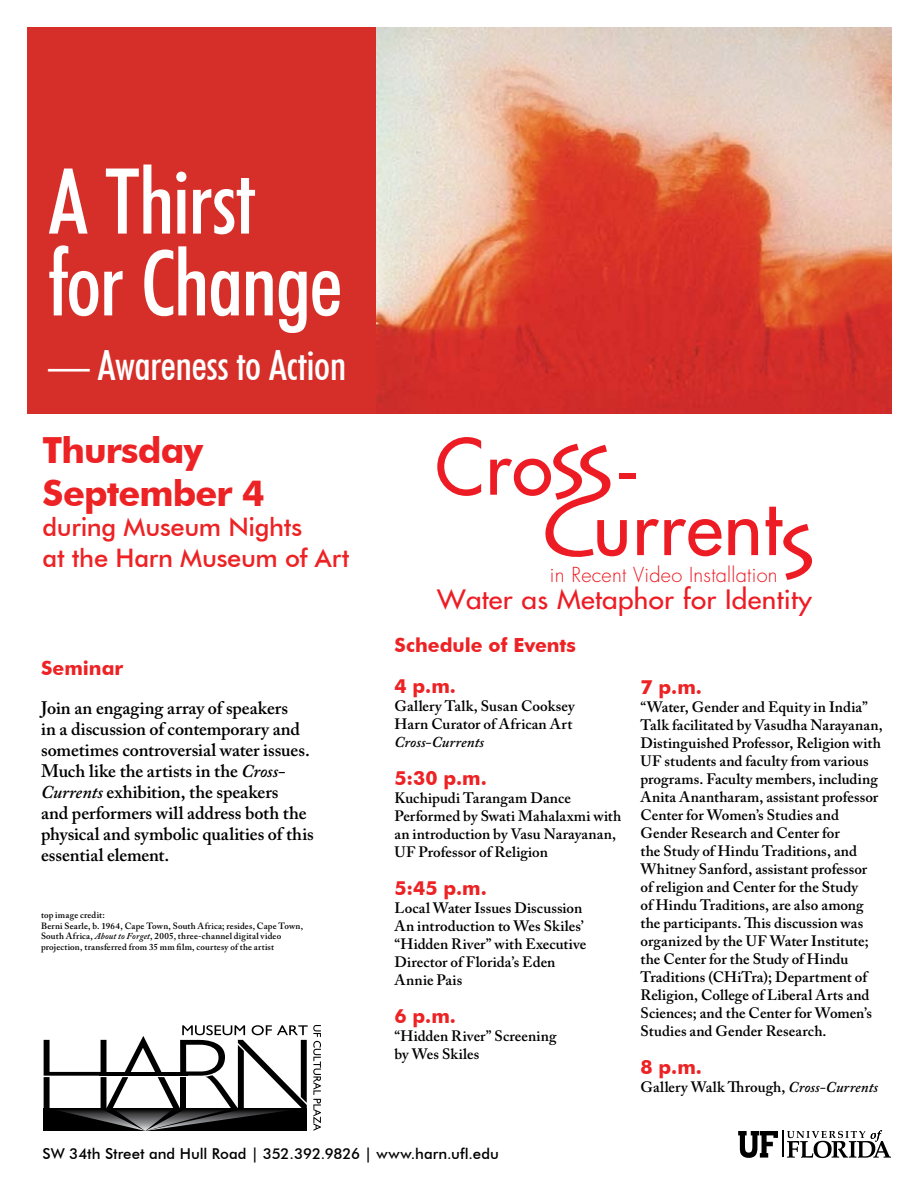
<style>
.page{position:relative;width:918px;height:1188px;background:#fff}
.page>*{position:absolute;margin:0;border:0;box-sizing:border-box;transform-origin:0 0}
.t1{font:500 condensed 91.2px/81.9px "Futura BT";letter-spacing:-.02em;color:#fff}
.t2{font:89.4px "Lithos Pro";color:#ed1c24}
.t3{font:74.85px "Futura";letter-spacing:.015em;color:#ed1c24}
.t4{font:500 condensed 41.7px "Futura BT";letter-spacing:-.01em;color:#fff}
.t5{font:700 36px/43.2px "Futura BT";letter-spacing:-.025em;color:#ed2224}
.t6{font:25.95px "Futura";letter-spacing:.015em;color:#ed1c24;scale:1.07 1}
.t7{font:500 25.5px/30.6px "Futura BT";letter-spacing:-.015em;color:#ed2224}
.t8{font:300 20.1px "Futura";letter-spacing:.015em;color:#ed1c24}
.t9{font:700 19.5px/41.4px "Futura BT";letter-spacing:-.005em;color:#ed2224}
.t10{font:600 18px/21px "Adobe Caslon Pro";letter-spacing:-.005em;color:#000}
.t11{font:600 15px/18px "Adobe Caslon Pro";letter-spacing:.005em;color:#000}
.t12{font:500 15px "Futura BT";color:#000}
.t13{font:italic 600 15px "Adobe Caslon Pro";letter-spacing:.005em;color:#000}
.t14{font:600 9px/10.5px "Adobe Caslon Pro";letter-spacing:.025em;color:#000}
.s1{font-style:italic}
</style>
<div class="page">
<div style="left:27px;top:27px;width:373px;height:386px;background:#d62f29"></div>
<svg style="left:44px;top:1025px;width:277px;height:106px"></svg>
<img style="left:376px;top:27px;width:515px;height:386px">
<svg style="left:738px;top:1130px;width:153px;height:28px"></svg>
<svg style="left:545px;top:445px;width:66px;height:112px"></svg>
<h1 class="t1" style="left:48px;top:160px;width:296px">A Thirst for Change</h1>
<h3 class="t4" style="left:48px;top:340px;width:300px">— Awareness to Action</h3>
<h3 class="t5" style="left:43px;top:428px;width:224px">Thursday<br>September 4</h3>
<h3 class="t7" style="left:43px;top:512px;width:308px">during Museum Nights<br>at the Harn Museum of Art</h3>
<h3 class="t9" style="left:41px;top:647px;width:84px">Seminar</h3>
<p class="t10" style="left:41px;top:697px;width:274px">Join an engaging array of speakers<br>in a discussion of contemporary and sometimes controversial water issues.<br>Much like the artists in the <span class="s1">Cross-Currents</span> exhibition, the speakers<br>and performers will address both the physical and symbolic qualities of this essential element.</p>
<p class="t14" style="left:41px;top:910px;width:264px">top image credit:<br>Berni Searle, b. 1964, Cape Town, South Africa; resides, Cape Town, South Africa, <span class="s1">About to Forget</span>, 2005, three-channel digital video projection, transferred from 35 mm film, courtesy of the artist</p>
<h3 class="t3" style="left:435px;top:418px;width:206px">Cro -</h3>
<h2 class="t2" style="left:546px;top:416px;width:44px">s</h2>
<h3 class="t3" style="left:593px;top:479px;width:190px">urrent</h3>
<h2 class="t2" style="left:776px;top:496px;width:44px">s</h2>
<h3 class="t6" style="left:437px;top:583px;width:352px">Water as Metaphor for Identity</h3>
<h3 class="t8" style="left:550px;top:562px;width:229px">in Recent Video Installation</h3>
<h3 class="t9" style="left:394px;top:624px;width:183px">Schedule of Events<br>4 p.m.</h3>
<p class="t11" style="left:394px;top:697px;width:182px">Gallery Talk, Susan Cooksey<br>Harn Curator of African Art</p>
<p class="t13" style="left:394px;top:733px;width:91px">Cross-Currents</p>
<h3 class="t9" style="left:394px;top:757px;width:94px">5:30 p.m.</h3>
<p class="t11" style="left:394px;top:789px;width:228px">Kuchipudi Tarangam Dance<br>Performed by Swati Mahalaxmi with an introduction by Vasu Narayanan,<br>UF Professor of Religion</p>
<h3 class="t9" style="left:394px;top:867px;width:94px">5:45 p.m.</h3>
<p class="t11" style="left:394px;top:899px;width:193px">Local Water Issues Discussion<br>An introduction to Wes Skiles’ “Hidden River” with Executive<br>Director of Florida’s Eden<br>Annie Pais</p>
<h3 class="t9" style="left:394px;top:995px;width:63px">6 p.m.</h3>
<p class="t11" style="left:394px;top:1026px;width:164px">“Hidden River” Screening by Wes Skiles</p>
<h3 class="t9" style="left:640px;top:666px;width:63px">7 p.m.</h3>
<p class="t11" style="left:640px;top:698px;width:244px">“Water, Gender and Equity in India” Talk facilitated by Vasudha Narayanan, Distinguished Professor, Religion with UF students and faculty from various programs. Faculty members, including Anita Anantharam, assistant professor Center for Women’s Studies and Gender Research and Center for<br>the Study of Hindu Traditions, and Whitney Sanford, assistant professor of religion and Center for the Study<br>of Hindu Traditions, are also among the participants. This discussion was organized by the UF Water Institute; the Center for the Study of Hindu Traditions (CHiTra); Department of Religion, College of Liberal Arts and Sciences; and the Center for Women’s Studies and Gender Research.</p>
<h3 class="t9" style="left:640px;top:1046px;width:63px">8 p.m.</h3>
<p class="t11" style="left:640px;top:1077px;width:239px">Gallery Walk Through, <span class="s1">Cross-Currents</span></p>
<p class="t12" style="left:42px;top:1144px;width:458px">SW 34th Street and Hull Road | 352.392.9826 | www.harn.ufl.edu</p>
</div>
